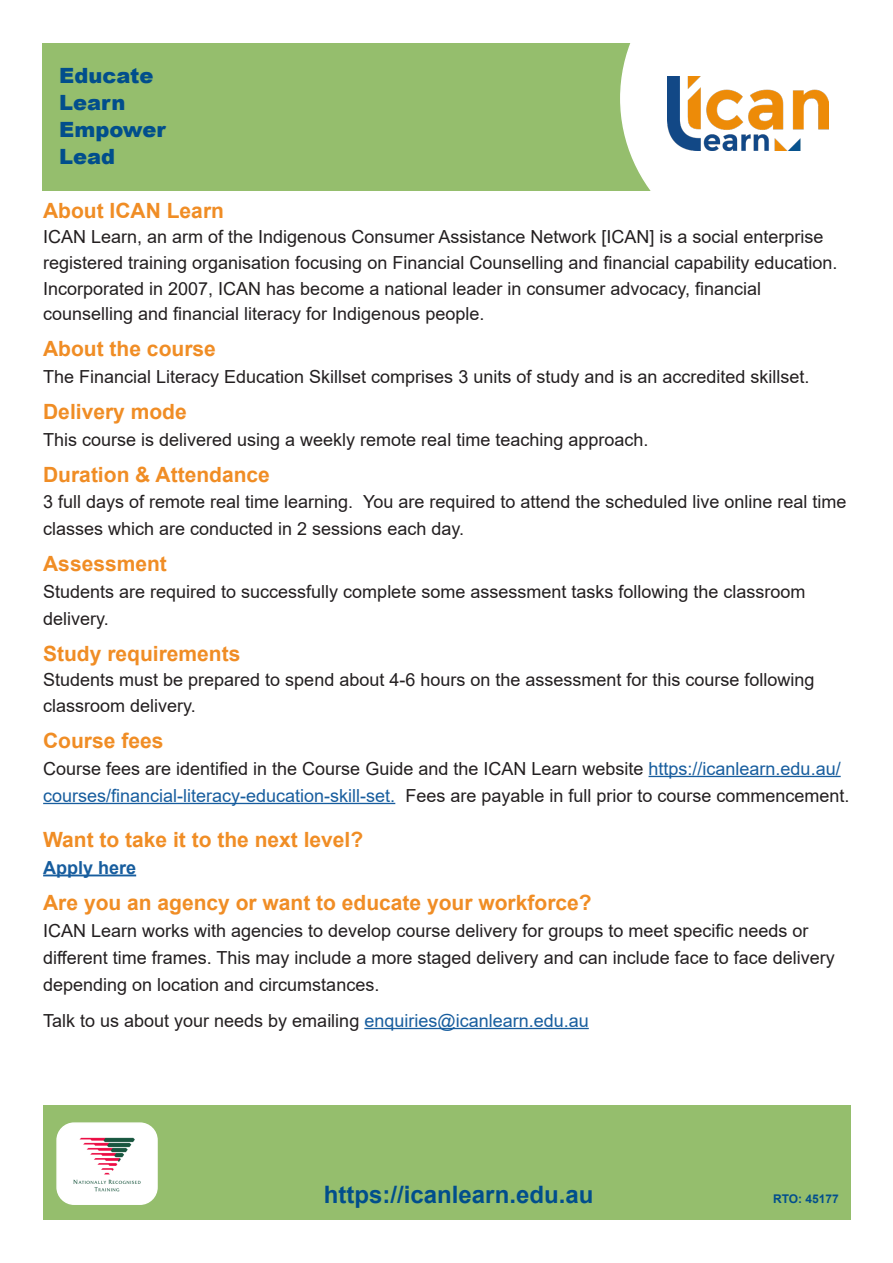
<style>
.page{position:relative;width:893px;height:1263px;background:#fff}
.page>*{position:absolute;margin:0;border:0;box-sizing:border-box;transform-origin:0 0}
.t1{font:700 24px "Arial";color:#014e8c}
.t2{font:700 21px "Arial";color:#f08d25}
.t3{font:900 21px "Arial";color:#014e8c}
.t4{font:18px/27px "Arial";color:#231f20}
.t5{font:700 18px "Arial";color:#175d9e}
.t6{font:700 12px "Arial";color:#014e8c}
.s1{color:#175d9e}
</style>
<div class="page">
<div style="left:43px;top:1106px;width:808px;height:114px;background:#95be6d"></div>
<div style="left:57px;top:1123px;width:100px;height:81px;background:#fff;border-radius:17px"></div>
<div style="left:56px;top:1122px;width:102px;height:83px;border:2px solid #fff;border-radius:17px"></div>
<img style="left:73px;top:1137px;width:68px;height:55px">
<div style="left:43px;top:43px;width:850px;height:148px;background:#95be6d"></div>
<div style="left:620px;top:43px;width:273px;height:148px;background:#fff"></div>
<img style="left:667px;top:76px;width:162px;height:75px">
<hr style="left:649px;top:776px;width:192px;height:1px;background:#175d9e">
<hr style="left:43px;top:803px;width:352px;height:1px;background:#175d9e">
<hr style="left:43px;top:874px;width:93px;height:2px;background:#175d9e">
<hr style="left:364px;top:1028px;width:225px;height:1px;background:#175d9e">
<p class="t3" style="left:59px;top:60px;width:96px">Educate</p>
<p class="t3" style="left:59px;top:87px;width:68px">Learn</p>
<p class="t3" style="left:59px;top:114px;width:108px">Empower</p>
<p class="t3" style="left:59px;top:141px;width:58px">Lead</p>
<p class="t2" style="left:43px;top:196px;width:182px">About ICAN Learn</p>
<p class="t4" style="left:43px;top:224px;width:796px;line-height:25.5px">ICAN Learn, an arm of the Indigenous Consumer Assistance Network [ICAN] is a social enterprise registered training organisation focusing on Financial Counselling and financial capability education.<br>Incorporated in 2007, ICAN has become a national leader in consumer advocacy, financial counselling and financial literacy for Indigenous people.</p>
<p class="t2" style="left:43px;top:334px;width:174px">About the course</p>
<p class="t4" style="left:43px;top:363px;width:768px">The Financial Literacy Education Skillset comprises 3 units of study and is an accredited skillset.</p>
<p class="t2" style="left:43px;top:397px;width:145px">Delivery mode</p>
<p class="t4" style="left:43px;top:426px;width:607px">This course is delivered using a weekly remote real time teaching approach.</p>
<p class="t2" style="left:43px;top:460px;width:228px">Duration &amp; Attendance</p>
<p class="t4" style="left:43px;top:488px;width:805px">3 full days of remote real time learning. You are required to attend the scheduled live online real time classes which are conducted in 2 sessions each day.</p>
<p class="t2" style="left:43px;top:548px;width:125px">Assessment</p>
<p class="t4" style="left:43px;top:578px;width:764px">Students are required to successfully complete some assessment tasks following the classroom delivery.</p>
<p class="t2" style="left:43px;top:638px;width:199px">Study requirements</p>
<p class="t4" style="left:43px;top:667px;width:773px;line-height:25.5px">Students must be prepared to spend about 4-6 hours on the assessment for this course following classroom delivery.</p>
<p class="t2" style="left:43px;top:725px;width:122px">Course fees</p>
<p class="t4" style="left:43px;top:755px;width:808px">Course fees are identified in the Course Guide and the ICAN Learn website <span class="s1">https://icanlearn.edu.au/ courses/financial-literacy-education-skill-set.</span> Fees are payable in full prior to course commencement.</p>
<p class="t2" style="left:43px;top:824px;width:322px">Want to take it to the next level?</p>
<p class="t5" style="left:43px;top:854px;width:95px">Apply here</p>
<p class="t2" style="left:43px;top:887px;width:550px">Are you an agency or want to educate your workforce?</p>
<p class="t4" style="left:43px;top:917px;width:793px">ICAN Learn works with agencies to develop course delivery for groups to meet specific needs or different time frames. This may include a more staged delivery and can include face to face delivery depending on location and circumstances.</p>
<p class="t4" style="left:43px;top:1007px;width:547px">Talk to us about your needs by emailing <span class="s1">enquiries@icanlearn.edu.au</span></p>
<p class="t1" style="left:324px;top:1177px;width:271px">https://icanlearn.edu.au</p>
<p class="t6" style="left:773px;top:1191px;width:67px">RTO: 45177</p>
</div>
